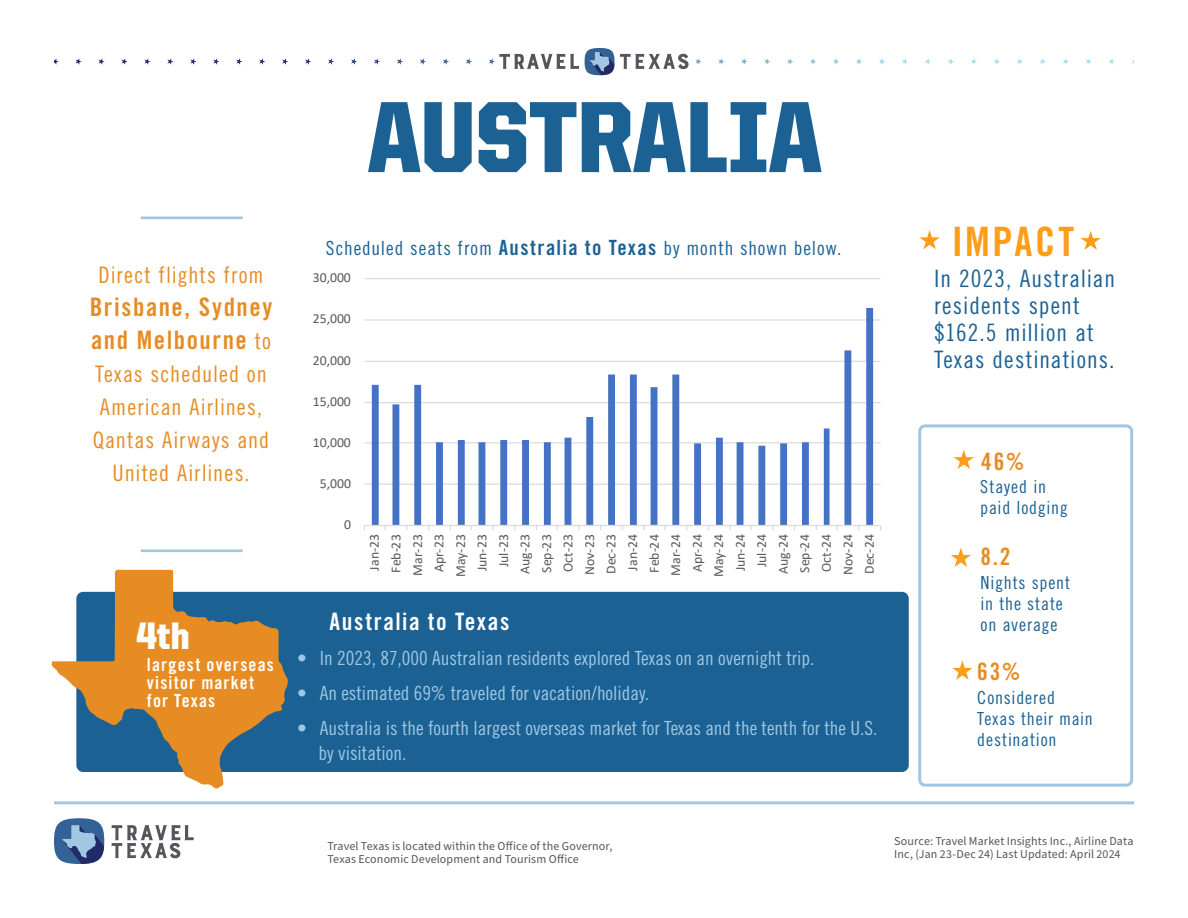
<style>
.page{position:relative;width:1188px;height:918px;background:#fff}
.page>*{position:absolute;margin:0;border:0;box-sizing:border-box;transform-origin:0 0}
.t1{font:900 101.4px "United Sans Semi Cond";color:#1b6194}
.t2{font:40.5px "Trade Gothic Bold Cond Twenty";letter-spacing:.06em;color:#ff9d1b}
.t3{font:900 38.55px "United Sans Semi Cond";color:#fff}
.t4{font:25.5px/33px "Trade Gothic Bold Cond Twenty";letter-spacing:.06em;color:#e68c23}
.t5{font:24px/27px "Trade Gothic Cond Eighteen";letter-spacing:.045em;color:#1b6194}
.t6{font:24px "Trade Gothic Bold Cond Twenty";letter-spacing:.065em;color:#fff}
.t7{font:24px "Trade Gothic Bold Cond Twenty";color:#e68c23}
.t8{font:22.65px/33px "Trade Gothic Cond Eighteen";letter-spacing:.045em;color:#e68c23;text-align:center}
.t9{font:19.5px/25.5px "Trade Gothic Cond Eighteen";color:#9fc7e3}
.t10{font:19.5px "Trade Gothic Cond Eighteen";letter-spacing:.05em;color:#1b6194}
.t11{font:18px/20.7px "Trade Gothic Cond Eighteen";letter-spacing:.045em;color:#1b6194}
.t12{font:18px/18px "Trade Gothic Bold Cond Twenty";letter-spacing:.065em;color:#fff}
.t13{font:13.8px/21.5px "Calibri";letter-spacing:-.005em;color:#595959;text-align:right}
.t14{font:12px/13.5px "Source Sans Pro";letter-spacing:.01em;color:#54555a}
.s1{font-family:"Trade Gothic Cond Eighteen";font-size:22.65px}
.s2{font-family:"Trade Gothic Bold Cond Twenty";font-size:21px}
</style>
<div class="page">
<div style="left:76px;top:592px;width:833px;height:180px;background:#1b6194;border-radius:7px"></div>
<hr style="left:54px;top:801px;width:1080px;height:3px;background:#9fc7e3">
<hr style="left:141px;top:549px;width:102px;height:3px;background:#9fc7e3">
<hr style="left:141px;top:216px;width:102px;height:3px;background:#9fc7e3">
<div style="left:918px;top:424px;width:215px;height:363px;border:3px solid #9fc7e3;border-radius:5px"></div>
<svg style="left:919px;top:230px;width:21px;height:19px"></svg>
<svg style="left:282px;top:48px;width:833px;height:27px"></svg>
<svg style="left:54px;top:818px;width:50px;height:46px;background:#6282ab"></svg>
<svg style="left:112px;top:825px;width:82px;height:33px"></svg>
<svg style="left:954px;top:450px;width:20px;height:19px"></svg>
<svg style="left:951px;top:548px;width:20px;height:19px"></svg>
<svg style="left:952px;top:660px;width:21px;height:20px"></svg>
<svg style="left:1080px;top:231px;width:21px;height:19px"></svg>
<svg style="left:52px;top:570px;width:236px;height:219px"></svg>
<svg style="left:364px;top:278px;width:517px;height:252px"></svg>
<p class="t1" style="left:368px;top:82px;width:456px">AUSTRALIA</p>
<p class="t8" style="left:98px;top:258px;width:167px">Direct flights from</p>
<p class="t4" style="left:90px;top:290px;width:184px">Brisbane, Sydney and Melbourne <span class="s1">to</span></p>
<p class="t8" style="left:93px;top:357px;width:178px">Texas scheduled on<br>American Airlines,<br>Qantas Airways and<br>United Airlines.</p>
<p class="t3" style="left:136px;top:615px;width:55px">4th</p>
<p class="t12" style="left:147px;top:656px;width:129px">largest overseas visitor market for Texas</p>
<p class="t10" style="left:326px;top:236px;width:517px">Scheduled seats from <span class="s2">Australia to Texas</span> by month shown below.</p>
<p class="t13" style="left:313px;top:267px;width:39px">30,000</p>
<p class="t13" style="left:313px;top:308px;width:39px">25,000</p>
<p class="t13" style="left:313px;top:349px;width:39px">20,000</p>
<p class="t13" style="left:313px;top:390px;width:39px">15,000</p>
<p class="t13" style="left:313px;top:431px;width:39px">10,000</p>
<p class="t13" style="left:320px;top:472px;width:33px">5,000</p>
<p class="t13" style="left:344px;top:513px;width:8px">0</p>
<p class="t13" style="left:363px;top:577px;width:45px;rotate:-90deg">Jan-23<br>Feb-23<br>Mar-23<br>Apr-23<br>May-23<br>Jun-23<br>Jul-23<br>Aug-23<br>Sep-23<br>Oct-23<br>Nov-23<br>Dec-23<br>Jan-24<br>Feb-24<br>Mar-24<br>Apr-24<br>May-24<br>Jun-24<br>Jul-24<br>Aug-24<br>Sep-24<br>Oct-24<br>Nov-24<br>Dec-24</p>
<p class="t6" style="left:330px;top:606px;width:181px">Australia to Texas</p>
<p class="t9" style="left:297px;top:645px;width:519px">• In 2023, 87,000 Australian residents explored Texas on an overnight trip.</p>
<p class="t9" style="left:297px;top:680px;width:354px">• An estimated 69% traveled for vacation/holiday.</p>
<p class="t9" style="left:319px;top:715px;width:560px;text-indent:-22px">• Australia is the fourth largest overseas market for Texas and the tenth for the U.S. by visitation.</p>
<p class="t2" style="left:952px;top:217px;width:124px">IMPACT</p>
<p class="t5" style="left:934px;top:265px;width:183px">In 2023, Australian residents spent $162.5 million at<br>Texas destinations.</p>
<p class="t7" style="left:981px;top:447px;width:45px">46%</p>
<p class="t11" style="left:980px;top:476px;width:89px">Stayed in paid lodging</p>
<p class="t7" style="left:981px;top:542px;width:31px">8.2</p>
<p class="t11" style="left:981px;top:572px;width:91px">Nights spent in the state on average</p>
<p class="t7" style="left:977px;top:657px;width:45px">63%</p>
<p class="t11" style="left:977px;top:687px;width:117px">Considered<br>Texas their main destination</p>
<p class="t14" style="left:327px;top:839px;width:286px">Travel Texas is located within the Office of the Governor,<br>Texas Economic Development and Tourism Office</p>
<p class="t14" style="left:894px;top:834px;width:241px">Source: Travel Market Insights Inc., Airline Data<br>Inc, (Jan 23-Dec 24) Last Updated: April 2024</p>
</div>
